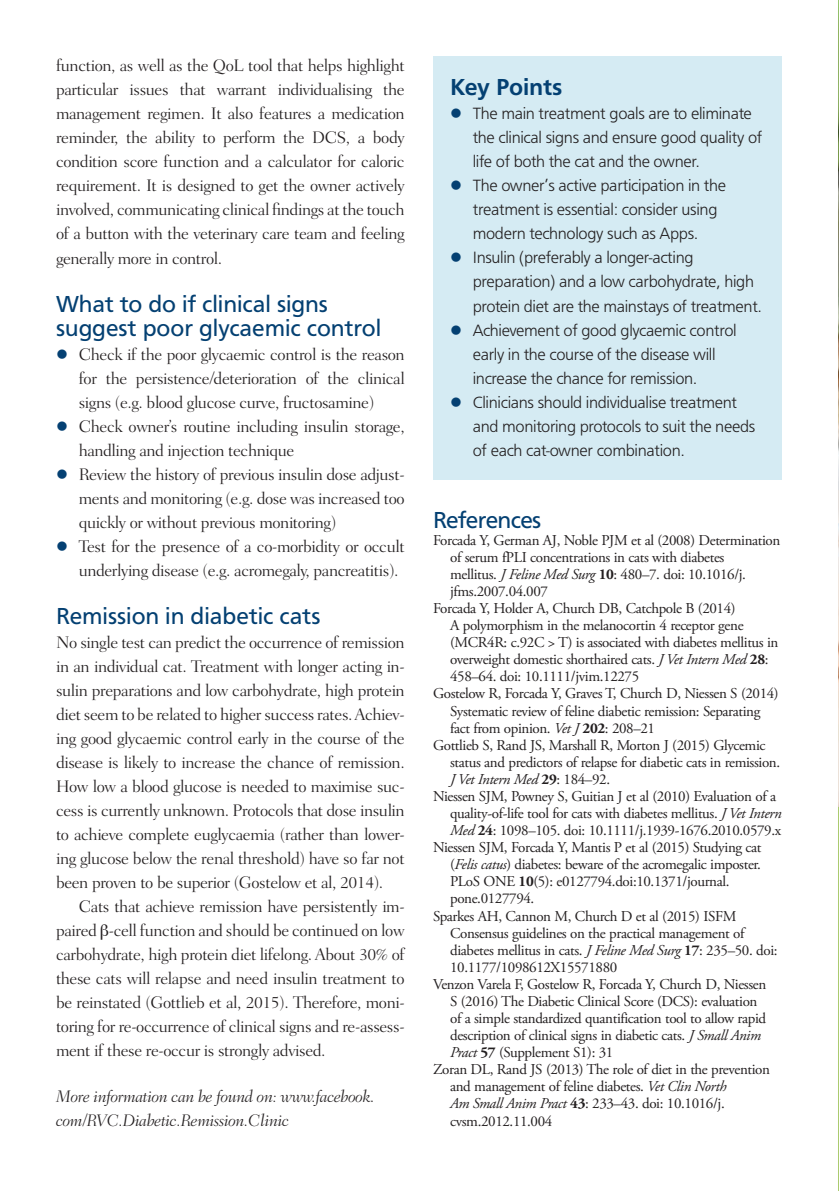
<style>
.page{position:relative;width:839px;height:1191px;background:#fff}
.page>*{position:absolute;margin:0;border:0;box-sizing:border-box;transform-origin:0 0}
.t1{font:24px/24px "Frutus T";color:#044072}
.t2{font:24px "Frutus T";letter-spacing:-.025em;color:#044072}
.t3{font:500 24px "Frutus T";color:#044072}
.t4{font:300 17px/24px "Fairfield LT Std";letter-spacing:-.025em;color:#231f20;text-align:justify}
.t5{font:300 17px/24px "Frutus T";letter-spacing:-.02em;color:#231f20}
.t6{font:italic 300 17px/24px "Fairfield LT Std";letter-spacing:-.025em;color:#231f20}
.t7{font:15px "Adobe Garamond Pro";letter-spacing:-.025em;color:#231f20}
.t8{font:italic 15px "Adobe Garamond Pro";letter-spacing:-.025em;color:#231f20}
.s1{font-style:italic}
.s2{font-weight:700}
.s3{font-weight:700;font-style:normal}
.s4{font-style:normal}
</style>
<div class="page">
<div style="left:433px;top:56px;width:349px;height:423px;background:#d5ebf3"></div>
<img style="left:838px;top:1px;width:1px;height:806px">
<hr style="left:838px;top:807px;width:1px;height:383px;background:#abcb6e">
<p class="t4" style="left:56px;top:54px;width:350px">function, as well as the QoL tool that helps highlight particular issues that warrant individualising the management regimen. It also features a medication reminder, the ability to perform the DCS, a body condition score function and a calculator for caloric requirement. It is designed to get the owner actively involved, communicating clinical findings at the touch of a button with the veterinary care team and feeling generally more in control.</p>
<h1 class="t1" style="left:56px;top:291px;width:327px">What to do if clinical signs suggest poor glycaemic control</h1>
<p class="t4" style="left:79px;top:342px;width:328px;text-align:left">Check if the poor glycaemic control is the reason for the persistence/deterioration of the clinical signs (e.g. blood glucose curve, fructosamine)<br>Check owner’s routine including insulin storage, handling and injection technique<br>Review the history of previous insulin dose adjust&shy;ments and monitoring (e.g. dose was increased too quickly or without previous monitoring)<br>Test for the presence of a co-morbidity or occult underlying disease (e.g. acromegaly, pancreatitis).</p>
<h1 class="t1" style="left:56px;top:603px;width:266px">Remission in diabetic cats</h1>
<p class="t4" style="left:56px;top:630px;width:350px">No single test can predict the occurrence of remission in an individual cat. Treatment with longer acting in&shy;sulin preparations and low carbohydrate, high protein diet seem to be related to higher success rates. Achiev&shy;ing good glycaemic control early in the course of the disease is likely to increase the chance of remission.<br>How low a blood glucose is needed to maximise suc&shy;cess is currently unknown. Protocols that dose insulin to achieve complete euglycaemia (rather than lower&shy;ing glucose below the renal threshold) have so far not been proven to be superior (Gostelow et al, 2014).</p>
<p class="t4" style="left:56px;top:894px;width:350px;text-indent:23px">Cats that achieve remission have persistently im&shy;paired -cell function and should be continued on low carbohydrate, high protein diet lifelong. About 30% of these cats will relapse and need insulin treatment to be reinstated (Gottlieb et al, 2015). Therefore, moni&shy;toring for re-occurrence of clinical signs and re-assess&shy;ment if these re-occur is strongly advised.</p>
<p class="t6" style="left:56px;top:1084px;width:320px">More information can be found on: www.facebook. com/RVC.Diabetic.Remission.Clinic</p>
<h1 class="t3" style="left:450px;top:73px;width:114px">Key Points</h1>
<p class="t5" style="left:473px;top:101px;width:291px">The main treatment goals are to eliminate the clinical signs and ensure good quality of life of both the cat and the owner.<br>The owner’s active participation in the treatment is essential: consider using modern technology such as Apps.<br>Insulin (preferably a longer-acting preparation) and a low carbohydrate, high protein diet are the mainstays of treatment.<br>Achievement of good glycaemic control early in the course of the disease will increase the chance for remission.<br>Clinicians should individualise treatment and monitoring protocols to suit the needs of each cat-owner combination.</p>
<h1 class="t2" style="left:433px;top:505px;width:110px">References</h1>
<p class="t7" style="left:433px;top:531px;width:349px">Forcada Y, German AJ, Noble PJM et al (2008) Determination</p>
<p class="t7" style="left:450px;top:548px;width:276px">of serum fPLI concentrations in cats with diabetes</p>
<p class="t7" style="left:450px;top:565px;width:297px">mellitus. <span class="s1">J Feline Med Surg</span> <span class="s2">10</span>: 480–7. doi: 10.1016/j.</p>
<p class="t7" style="left:450px;top:582px;width:99px">jfms.2007.04.007</p>
<p class="t7" style="left:433px;top:599px;width:304px">Forcada Y, Holder A, Church DB, Catchpole B (2014)</p>
<p class="t7" style="left:450px;top:616px;width:295px">A polymorphism in the melanocortin 4 receptor gene</p>
<p class="t7" style="left:450px;top:633px;width:330px">(MCR4R: c.92C &gt; T) is associated with diabetes mellitus in</p>
<p class="t7" style="left:450px;top:650px;width:320px">overweight domestic shorthaired cats. <span class="s1">J Vet Intern Med</span> <span class="s2">28</span>:</p>
<p class="t7" style="left:450px;top:667px;width:191px">458–64. doi: 10.1111/jvim.12275</p>
<p class="t7" style="left:433px;top:684px;width:347px">Gostelow R, Forcada Y, Graves T, Church D, Niessen S (2014)</p>
<p class="t7" style="left:450px;top:701px;width:312px">Systematic review of feline diabetic remission: Separating</p>
<p class="t7" style="left:450px;top:718px;width:206px">fact from opinion. <span class="s1">Vet J</span> <span class="s2">202</span>: 208–21</p>
<p class="t7" style="left:433px;top:736px;width:334px">Gottlieb S, Rand JS, Marshall R, Morton J (2015) Glycemic</p>
<p class="t7" style="left:450px;top:753px;width:332px">status and predictors of relapse for diabetic cats in remission.</p>
<p class="t8" style="left:450px;top:770px;width:161px">J Vet Intern Med <span class="s3">29</span><span class="s4">: 184–92.</span></p>
<p class="t7" style="left:433px;top:787px;width:344px">Niessen SJM, Powney S, Guitian J et al (2010) Evaluation of a</p>
<p class="t7" style="left:450px;top:804px;width:333px">quality-of-life tool for cats with diabetes mellitus. <span class="s1">J Vet Intern</span></p>
<p class="t7" style="left:450px;top:821px;width:333px"><span class="s1">Med</span> <span class="s2">24</span>: 1098–105. doi: 10.1111/j.1939-1676.2010.0579.x</p>
<p class="t7" style="left:433px;top:838px;width:330px">Niessen SJM, Forcada Y, Mantis P et al (2015) Studying cat</p>
<p class="t7" style="left:450px;top:855px;width:312px">(<span class="s1">Felis catus</span>) diabetes: beware of the acromegalic imposter.</p>
<p class="t7" style="left:450px;top:872px;width:281px">PLoS ONE <span class="s2">10</span>(5): e0127794.doi:10.1371/journal.</p>
<p class="t7" style="left:450px;top:889px;width:86px">pone.0127794.</p>
<p class="t7" style="left:433px;top:906px;width:305px">Sparkes AH, Cannon M, Church D et al (2015) ISFM</p>
<p class="t7" style="left:450px;top:923px;width:296px">Consensus guidelines on the practical management of</p>
<p class="t7" style="left:450px;top:940px;width:329px">diabetes mellitus in cats. <span class="s1">J Feline Med Surg</span> <span class="s2">17</span>: 235–50. doi:</p>
<p class="t7" style="left:450px;top:957px;width:169px">10.1177/1098612X15571880</p>
<p class="t7" style="left:433px;top:975px;width:335px">Venzon Varela F, Gostelow R, Forcada Y, Church D, Niessen</p>
<p class="t7" style="left:450px;top:992px;width:309px">S (2016) The Diabetic Clinical Score (DCS): evaluation</p>
<p class="t7" style="left:450px;top:1009px;width:318px">of a simple standardized quantification tool to allow rapid</p>
<p class="t7" style="left:450px;top:1026px;width:312px">description of clinical signs in diabetic cats. <span class="s1">J Small Anim</span></p>
<p class="t7" style="left:450px;top:1043px;width:165px"><span class="s1">Pract</span> <span class="s2">57</span> (Supplement S1): 31</p>
<p class="t7" style="left:433px;top:1060px;width:338px">Zoran DL, Rand JS (2013) The role of diet in the prevention</p>
<p class="t7" style="left:450px;top:1077px;width:278px">and management of feline diabetes. <span class="s1">Vet Clin North</span></p>
<p class="t7" style="left:450px;top:1094px;width:276px"><span class="s1">Am Small Anim Pract</span> <span class="s2">43</span>: 233–43. doi: 10.1016/j.</p>
<p class="t7" style="left:450px;top:1111px;width:104px">cvsm.2012.11.004</p>
</div>
